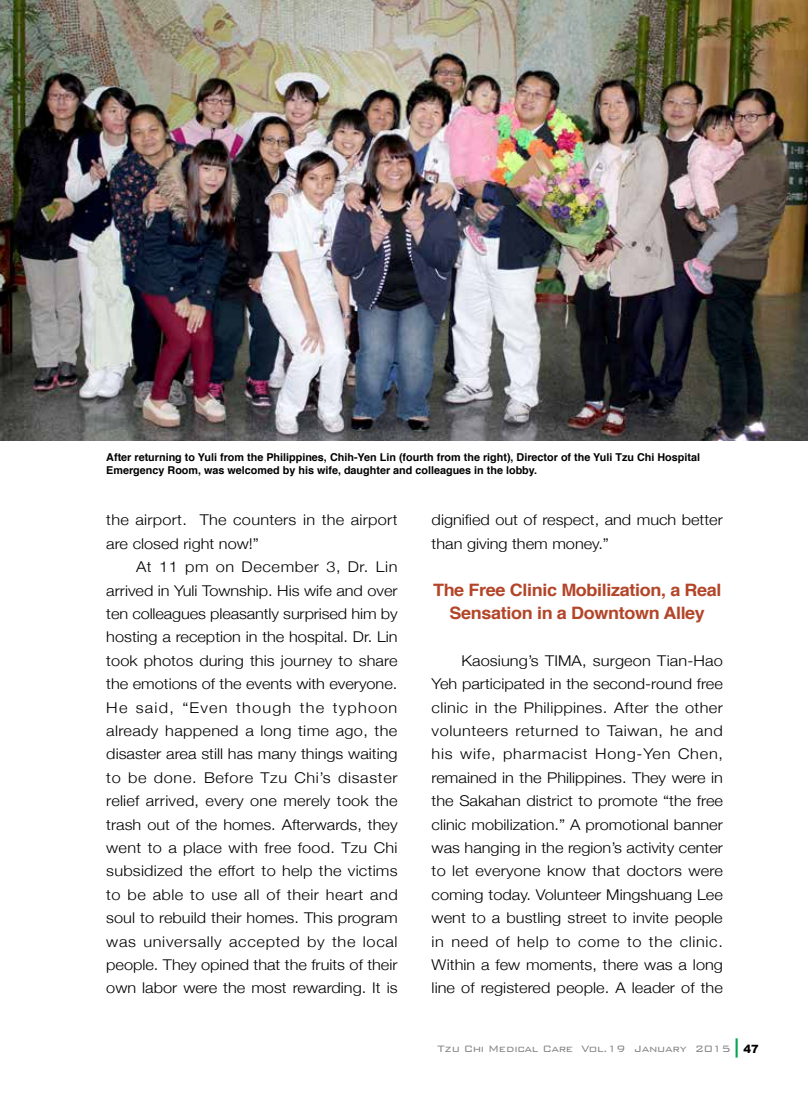
<style>
.page{position:relative;width:808px;height:1106px;background:#fff}
.page>*{position:absolute;margin:0;border:0;box-sizing:border-box;transform-origin:0 0}
.t1{font:700 17.1px/23.4px "Helvetica";letter-spacing:-.02em;color:#b34529;text-align:center;scale:1.05 1}
.t2{font:300 14.85px/23.4px "Helvetica Neue";color:#000;scale:1.1 1}
.t3{font:300 12.3px "Bank Gothic BT";letter-spacing:-.03em;color:#828486}
.t4{font:700 10.8px/13.5px "Helvetica";color:#000}
</style>
<div class="page">
<img style="left:0;top:0;width:808px;height:440px">
<hr style="left:735px;top:1038px;width:3px;height:19px;background:#00a650">
<p class="t4" style="left:106px;top:450px;width:595px">After returning to Yuli from the Philippines, Chih-Yen Lin (fourth from the right), Director of the Yuli Tzu Chi Hospital<br>Emergency Room, was welcomed by his wife, daughter and colleagues in the lobby.</p>
<p class="t2" style="left:106px;top:507px;width:266px">the airport. The counters in the airport are closed right now!”</p>
<p class="t2" style="left:106px;top:554px;width:266px;text-align:justify;text-indent:30px">At 11 pm on December 3, Dr. Lin arrived in Yuli Township. His wife and over ten colleagues pleasantly surprised him by hosting a reception in the hospital. Dr. Lin took photos during this journey to share the emotions of the events with everyone.<br>He said, “Even though the typhoon already happened a long time ago, the disaster area still has many things waiting to be done. Before Tzu Chi’s disaster relief arrived, every one merely took the trash out of the homes. Afterwards, they went to a place with free food. Tzu Chi subsidized the effort to help the victims to be able to use all of their heart and soul to rebuild their homes. This program was universally accepted by the local people. They opined that the fruits of their own labor were the most rewarding. It is</p>
<p class="t2" style="left:432px;top:507px;width:266px">dignified out of respect, and much better than giving them money.”</p>
<p class="t1" style="left:433px;top:578px;width:276px">The Free Clinic Mobilization, a Real<br>Sensation in a Downtown Alley</p>
<p class="t2" style="left:432px;top:648px;width:266px;text-align:justify;text-indent:30px">Kaosiung’s TIMA, surgeon Tian-Hao Yeh participated in the second-round free clinic in the Philippines. After the other volunteers returned to Taiwan, he and his wife, pharmacist Hong-Yen Chen, remained in the Philippines. They were in the Sakahan district to promote “the free clinic mobilization.” A promotional banner was hanging in the region’s activity center to let everyone know that doctors were coming today. Volunteer Mingshuang Lee went to a bustling street to invite people in need of help to come to the clinic.<br>Within a few moments, there was a long line of registered people. A leader of the</p>
<p class="t3" style="left:438px;top:1041px;width:323px">Tzu Chi Medical Care Vol.19 January 2015 <sub>47</sub></p>
</div>
